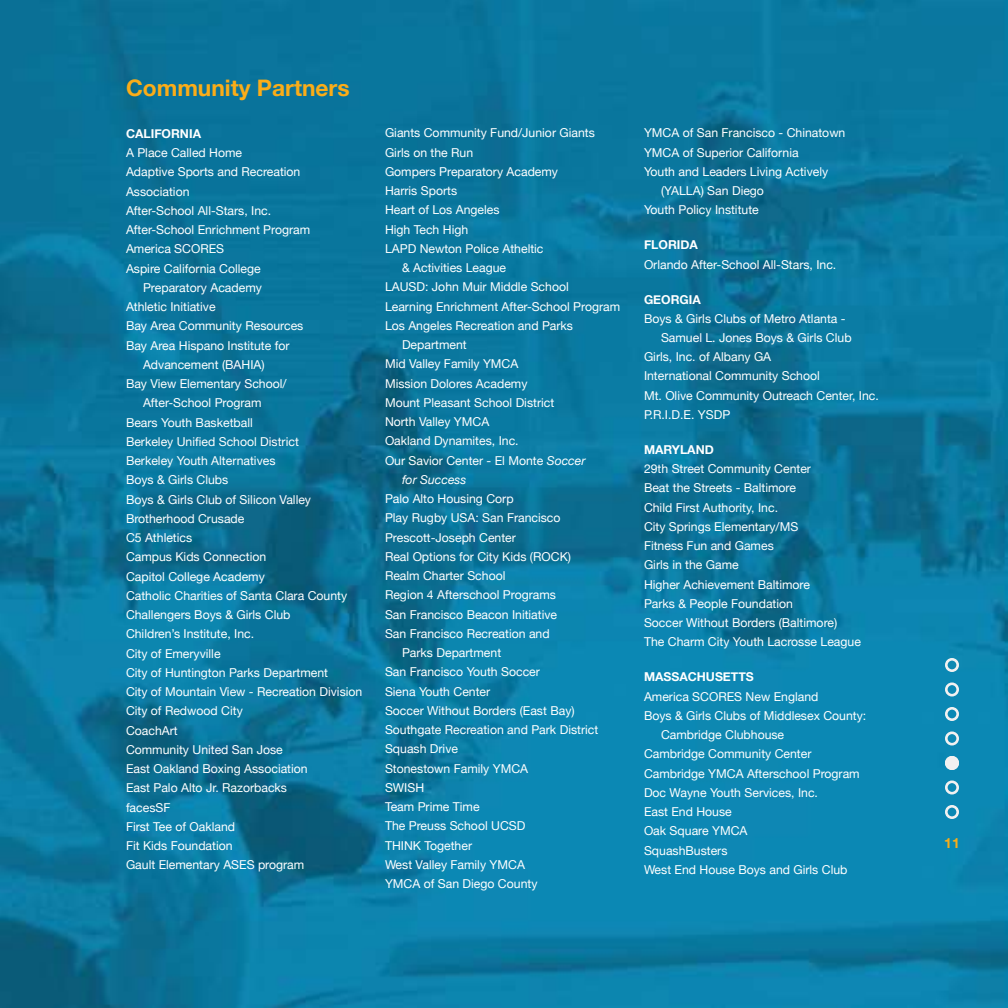
<style>
.page{position:relative;width:1008px;height:1008px;background:#fff}
.page>*{position:absolute;margin:0;border:0;box-sizing:border-box;transform-origin:0 0}
.t1{font:700 22.75px "Helvetica Neue";color:#fbad18}
.t2{font:700 14px "Helvetica Neue";color:#fbad18}
.t3{font:12.25px/19.2px "Helvetica Neue";color:#fff}
.t4{font:700 12.25px "Helvetica Neue";color:#fff}
.t5{font:italic 12.25px "Helvetica Neue";color:#fff}
.s1{font-style:italic}
</style>
<div class="page">
<img style="left:0;top:0;width:1008px;height:1008px">
<div style="left:945px;top:805px;width:14px;height:14px;border:3px solid #f2f1f1;border-radius:50%"></div>
<div style="left:945px;top:780px;width:14px;height:14px;border:3px solid #f2f1f1;border-radius:50%"></div>
<div style="left:945px;top:731px;width:14px;height:14px;border:3px solid #f2f1f1;border-radius:50%"></div>
<div style="left:945px;top:707px;width:14px;height:14px;border:3px solid #f2f1f1;border-radius:50%"></div>
<div style="left:945px;top:682px;width:14px;height:14px;border:3px solid #f2f1f1;border-radius:50%"></div>
<div style="left:945px;top:658px;width:14px;height:14px;border:3px solid #f2f1f1;border-radius:50%"></div>
<div style="left:945px;top:756px;width:14px;height:14px;background:#f2f1f1;border-radius:50%"></div>
<h1 class="t1" style="left:126px;top:70px;width:225px">Community Partners</h1>
<p class="t4" style="left:126px;top:124px;width:77px">CALIFORNIA</p>
<p class="t3" style="left:126px;top:144px;width:118px">A Place Called Home</p>
<p class="t3" style="left:126px;top:163px;width:176px">Adaptive Sports and Recreation</p>
<p class="t3" style="left:126px;top:182px;width:65px">Association</p>
<p class="t3" style="left:126px;top:202px;width:147px">After-School All-Stars, Inc.</p>
<p class="t3" style="left:126px;top:221px;width:186px">After-School Enrichment Program</p>
<p class="t3" style="left:126px;top:240px;width:100px">America SCORES</p>
<p class="t3" style="left:126px;top:259px;width:136px">Aspire California College</p>
<p class="t3" style="left:143px;top:279px;width:120px">Preparatory Academy</p>
<p class="t3" style="left:126px;top:298px;width:91px">Athletic Initiative</p>
<p class="t3" style="left:126px;top:317px;width:179px">Bay Area Community Resources</p>
<p class="t3" style="left:126px;top:336px;width:165px">Bay Area Hispano Institute for</p>
<p class="t3" style="left:143px;top:356px;width:123px">Advancement (BAHIA)</p>
<p class="t3" style="left:126px;top:375px;width:162px">Bay View Elementary School/</p>
<p class="t3" style="left:143px;top:394px;width:120px">After-School Program</p>
<p class="t3" style="left:126px;top:413px;width:128px">Bears Youth Basketball</p>
<p class="t3" style="left:126px;top:433px;width:174px">Berkeley Unified School District</p>
<p class="t3" style="left:126px;top:452px;width:151px">Berkeley Youth Alternatives</p>
<p class="t3" style="left:126px;top:471px;width:104px">Boys &amp; Girls Clubs</p>
<p class="t3" style="left:126px;top:490px;width:187px">Boys &amp; Girls Club of Silicon Valley</p>
<p class="t3" style="left:126px;top:510px;width:120px">Brotherhood Crusade</p>
<p class="t3" style="left:126px;top:529px;width:68px">C5 Athletics</p>
<p class="t3" style="left:126px;top:548px;width:142px">Campus Kids Connection</p>
<p class="t3" style="left:126px;top:567px;width:140px">Capitol College Academy</p>
<p class="t3" style="left:126px;top:587px;width:223px">Catholic Charities of Santa Clara County</p>
<p class="t3" style="left:126px;top:606px;width:166px">Challengers Boys &amp; Girls Club</p>
<p class="t3" style="left:126px;top:625px;width:130px">Children’s Institute, Inc.</p>
<p class="t3" style="left:126px;top:644px;width:96px">City of Emeryville</p>
<p class="t3" style="left:126px;top:664px;width:204px">City of Huntington Parks Department</p>
<p class="t3" style="left:126px;top:683px;width:238px">City of Mountain View - Recreation Division</p>
<p class="t3" style="left:126px;top:702px;width:118px">City of Redwood City</p>
<p class="t3" style="left:126px;top:721px;width:53px">CoachArt</p>
<p class="t3" style="left:126px;top:741px;width:158px">Community United San Jose</p>
<p class="t3" style="left:126px;top:760px;width:183px">East Oakland Boxing Association</p>
<p class="t3" style="left:126px;top:779px;width:163px">East Palo Alto Jr. Razorbacks</p>
<p class="t3" style="left:126px;top:798px;width:46px">facesSF</p>
<p class="t3" style="left:126px;top:818px;width:111px">First Tee of Oakland</p>
<p class="t3" style="left:126px;top:837px;width:108px">Fit Kids Foundation</p>
<p class="t3" style="left:126px;top:856px;width:180px">Gault Elementary ASES program</p>
<p class="t3" style="left:385px;top:124px;width:211px">Giants Community Fund/Junior Giants</p>
<p class="t3" style="left:385px;top:144px;width:90px">Girls on the Run</p>
<p class="t3" style="left:385px;top:163px;width:175px">Gompers Preparatory Academy</p>
<p class="t3" style="left:385px;top:182px;width:74px">Harris Sports</p>
<p class="t3" style="left:385px;top:201px;width:116px">Heart of Los Angeles</p>
<p class="t3" style="left:385px;top:221px;width:85px">High Tech High</p>
<p class="t3" style="left:385px;top:240px;width:160px">LAPD Newton Police Atheltic</p>
<p class="t3" style="left:402px;top:259px;width:106px">&amp; Activities League</p>
<p class="t3" style="left:385px;top:278px;width:185px">LAUSD: John Muir Middle School</p>
<p class="t3" style="left:385px;top:297px;width:237px">Learning Enrichment After-School Program</p>
<p class="t3" style="left:385px;top:317px;width:190px">Los Angeles Recreation and Parks</p>
<p class="t3" style="left:402px;top:336px;width:66px">Department</p>
<p class="t3" style="left:385px;top:355px;width:135px">Mid Valley Family YMCA</p>
<p class="t3" style="left:385px;top:374px;width:144px">Mission Dolores Academy</p>
<p class="t3" style="left:385px;top:394px;width:171px">Mount Pleasant School District</p>
<p class="t3" style="left:385px;top:413px;width:106px">North Valley YMCA</p>
<p class="t3" style="left:385px;top:432px;width:135px">Oakland Dynamites, Inc.</p>
<p class="t3" style="left:385px;top:451px;width:202px">Our Savior Center - El Monte <span class="s1">Soccer</span></p>
<p class="t5" style="left:402px;top:473px;width:66px">for Success</p>
<p class="t3" style="left:385px;top:490px;width:130px">Palo Alto Housing Corp</p>
<p class="t3" style="left:385px;top:509px;width:177px">Play Rugby USA: San Francisco</p>
<p class="t3" style="left:385px;top:528px;width:132px">Prescott-Joseph Center</p>
<p class="t3" style="left:385px;top:548px;width:188px">Real Options for City Kids (ROCK)</p>
<p class="t3" style="left:385px;top:567px;width:122px">Realm Charter School</p>
<p class="t3" style="left:385px;top:586px;width:173px">Region 4 Afterschool Programs</p>
<p class="t3" style="left:385px;top:605px;width:174px">San Francisco Beacon Initiative</p>
<p class="t3" style="left:385px;top:625px;width:166px">San Francisco Recreation and</p>
<p class="t3" style="left:402px;top:644px;width:101px">Parks Department</p>
<p class="t3" style="left:385px;top:663px;width:156px">San Francisco Youth Soccer</p>
<p class="t3" style="left:385px;top:682px;width:107px">Siena Youth Center</p>
<p class="t3" style="left:385px;top:702px;width:191px">Soccer Without Borders (East Bay)</p>
<p class="t3" style="left:385px;top:721px;width:215px">Southgate Recreation and Park District</p>
<p class="t3" style="left:385px;top:740px;width:75px">Squash Drive</p>
<p class="t3" style="left:385px;top:759px;width:145px">Stonestown Family YMCA</p>
<p class="t3" style="left:385px;top:779px;width:41px">SWISH</p>
<p class="t3" style="left:385px;top:798px;width:96px">Team Prime Time</p>
<p class="t3" style="left:385px;top:817px;width:142px">The Preuss School UCSD</p>
<p class="t3" style="left:385px;top:836px;width:89px">THINK Together</p>
<p class="t3" style="left:385px;top:856px;width:141px">West Valley Family YMCA</p>
<p class="t3" style="left:385px;top:875px;width:154px">YMCA of San Diego County</p>
<p class="t3" style="left:644px;top:124px;width:203px">YMCA of San Francisco - Chinatown</p>
<p class="t3" style="left:644px;top:143px;width:156px">YMCA of Superior California</p>
<p class="t3" style="left:644px;top:163px;width:186px">Youth and Leaders Living Actively</p>
<p class="t3" style="left:661px;top:182px;width:104px">(YALLA) San Diego</p>
<p class="t3" style="left:644px;top:201px;width:116px">Youth Policy Institute</p>
<p class="t4" style="left:644px;top:235px;width:55px">FLORIDA</p>
<p class="t3" style="left:644px;top:255px;width:194px">Orlando After-School All-Stars, Inc.</p>
<p class="t4" style="left:644px;top:290px;width:58px">GEORGIA</p>
<p class="t3" style="left:644px;top:310px;width:203px">Boys &amp; Girls Clubs of Metro Atlanta -</p>
<p class="t3" style="left:661px;top:329px;width:192px">Samuel L. Jones Boys &amp; Girls Club</p>
<p class="t3" style="left:644px;top:348px;width:129px">Girls, Inc. of Albany GA</p>
<p class="t3" style="left:644px;top:367px;width:177px">International Community School</p>
<p class="t3" style="left:644px;top:387px;width:236px">Mt. Olive Community Outreach Center, Inc.</p>
<p class="t3" style="left:644px;top:406px;width:88px">P.R.I.D.E. YSDP</p>
<p class="t4" style="left:644px;top:440px;width:71px">MARYLAND</p>
<p class="t3" style="left:644px;top:460px;width:218px">29th Street Community Center<br>Beat the Streets - Baltimore<br>Child First Authority, Inc.<br>City Springs Elementary/MS<br>Fitness Fun and Games<br>Girls in the Game<br>Higher Achievement Baltimore<br>Parks &amp; People Foundation<br>Soccer Without Borders (Baltimore)<br>The Charm City Youth Lacrosse League</p>
<p class="t4" style="left:644px;top:667px;width:111px">MASSACHUSETTS</p>
<p class="t3" style="left:644px;top:687px;width:176px">America SCORES New England</p>
<p class="t3" style="left:644px;top:707px;width:224px">Boys &amp; Girls Clubs of Middlesex County:</p>
<p class="t3" style="left:661px;top:726px;width:125px">Cambridge Clubhouse</p>
<p class="t3" style="left:644px;top:745px;width:169px">Cambridge Community Center</p>
<p class="t3" style="left:644px;top:764px;width:217px">Cambridge YMCA Afterschool Program</p>
<p class="t3" style="left:644px;top:784px;width:176px">Doc Wayne Youth Services, Inc.</p>
<p class="t3" style="left:644px;top:803px;width:89px">East End House</p>
<p class="t3" style="left:644px;top:822px;width:105px">Oak Square YMCA</p>
<p class="t3" style="left:644px;top:841px;width:85px">SquashBusters</p>
<p class="t3" style="left:644px;top:861px;width:205px">West End House Boys and Girls Club</p>
<p class="t2" style="left:944px;top:835px;width:17px">11</p>
</div>
